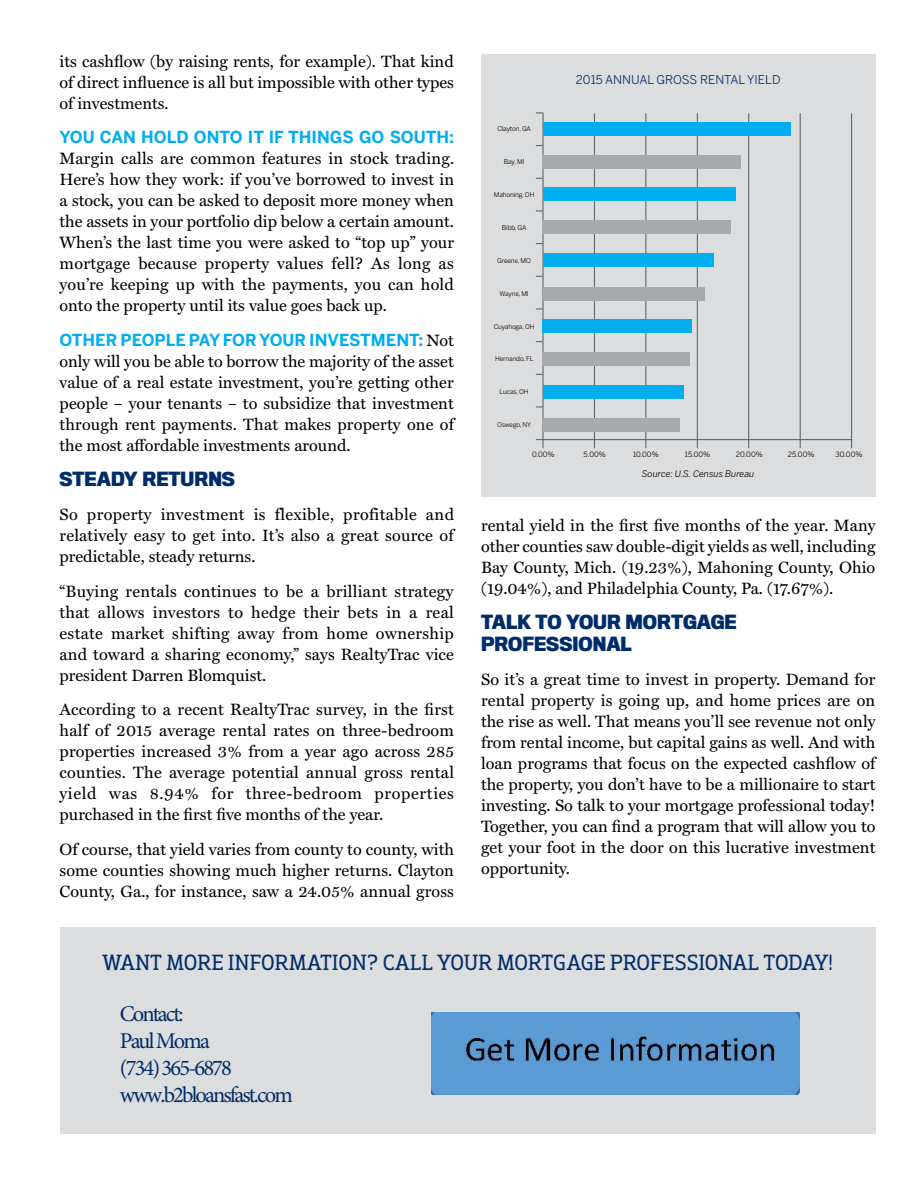
<style>
.page{position:relative;width:918px;height:1188px;background:#fff}
.page>*{position:absolute;margin:0;border:0;box-sizing:border-box;transform-origin:0 0}
.t1{font:22.5px "Dobra Slab";letter-spacing:-.015em;color:#002d6a}
.t2{font:22.5px/27px "Minion Pro";letter-spacing:-.085em;color:#002d6a}
.t3{font:700 18px/21.6px "Titling Gothic FB Narrow";color:#002d6a}
.t4{font:16.5px/21px "Miller Text";color:#000;text-align:justify}
.t5{font:700 16.5px "Benton Sans";color:#00aeef}
.t6{font:12px "Benton Sans";color:#002d6a}
.t7{font:italic 9px "Benton Sans";color:#000}
.t8{font:7.35px "Benton Sans";color:#000}
.t9{font:6.6px "Benton Sans";letter-spacing:-.025em;color:#000}
.s1{font-family:"Miller Text";font-weight:400;color:#000}
</style>
<div class="page">
<div style="left:60px;top:927px;width:815px;height:207px;background:#dcddde"></div>
<div style="left:481px;top:55px;width:394px;height:442px;background:#dcddde"></div>
<hr style="left:536px;top:439px;width:316px;height:1px;background:#58595b">
<hr style="left:543px;top:113px;width:1px;height:335px;background:#58595b">
<hr style="left:594px;top:113px;width:1px;height:335px;background:#58595b">
<hr style="left:800px;top:113px;width:1px;height:335px;background:#58595b">
<hr style="left:697px;top:113px;width:1px;height:335px;background:#58595b">
<hr style="left:646px;top:113px;width:1px;height:335px;background:#58595b">
<hr style="left:748px;top:113px;width:1px;height:335px;background:#58595b">
<hr style="left:851px;top:113px;width:1px;height:335px;background:#58595b">
<div style="left:543px;top:122px;width:247px;height:14px;background:#00aeef"></div>
<div style="left:543px;top:155px;width:198px;height:14px;background:#a7a9ac"></div>
<div style="left:543px;top:187px;width:192px;height:14px;background:#00aeef"></div>
<div style="left:543px;top:220px;width:188px;height:14px;background:#a7a9ac"></div>
<div style="left:543px;top:253px;width:170px;height:14px;background:#00aeef"></div>
<div style="left:543px;top:287px;width:161px;height:14px;background:#a7a9ac"></div>
<div style="left:543px;top:319px;width:149px;height:14px;background:#00aeef"></div>
<div style="left:543px;top:352px;width:147px;height:14px;background:#a7a9ac"></div>
<div style="left:543px;top:385px;width:140px;height:14px;background:#00aeef"></div>
<div style="left:543px;top:418px;width:137px;height:14px;background:#a7a9ac"></div>
<img style="left:431px;top:1013px;width:368px;height:81px">
<p class="t4" style="left:60px;top:51px;width:396px">its cashflow (by raising rents, for example). That kind of direct influence is all but impossible with other types of investments.</p>
<p class="t5" style="left:60px;top:127px;width:396px">YOU CAN HOLD ONTO IT IF THINGS GO SOUTH:</p>
<p class="t4" style="left:60px;top:148px;width:396px">Margin calls are common features in stock trading.<br>Here’s how they work: if you’ve borrowed to invest in a stock, you can be asked to deposit more money when the assets in your portfolio dip below a certain amount.<br>When’s the last time you were asked to “top up” your mortgage because property values fell? As long as you’re keeping up with the payments, you can hold onto the property until its value goes back up.</p>
<p class="t5" style="left:60px;top:330px;width:396px">OTHER PEOPLE PAY FOR YOUR INVESTMENT: <span class="s1">Not</span></p>
<p class="t4" style="left:60px;top:351px;width:396px">only will you be able to borrow the majority of the asset value of a real estate investment, you’re getting other people – your tenants – to subsidize that investment through rent payments. That makes property one of the most affordable investments around.</p>
<p class="t3" style="left:60px;top:468px;width:177px">STEADY RETURNS</p>
<p class="t4" style="left:60px;top:504px;width:396px">So property investment is flexible, profitable and relatively easy to get into. It’s also a great source of predictable, steady returns.</p>
<p class="t4" style="left:60px;top:581px;width:396px">“Buying rentals continues to be a brilliant strategy that allows investors to hedge their bets in a real estate market shifting away from home ownership and toward a sharing economy,” says RealtyTrac vice president Darren Blomquist.</p>
<p class="t4" style="left:60px;top:700px;width:396px">According to a recent RealtyTrac survey, in the first half of 2015 average rental rates on three-bedroom properties increased 3% from a year ago across 285 counties. The average potential annual gross rental yield was 8.94% for three-bedroom properties purchased in the first five months of the year.</p>
<p class="t4" style="left:60px;top:839px;width:396px">Of course, that yield varies from county to county, with some counties showing much higher returns. Clayton County, Ga., for instance, saw a 24.05% annual gross</p>
<p class="t9" style="left:497px;top:125px;width:35px">Clayton, GA</p>
<p class="t9" style="left:504px;top:158px;width:22px">Bay, MI</p>
<p class="t9" style="left:494px;top:191px;width:42px">Mahoning, OH</p>
<p class="t9" style="left:502px;top:224px;width:26px">Bibb, GA</p>
<p class="t9" style="left:497px;top:257px;width:35px">Greene, MO</p>
<p class="t9" style="left:500px;top:289px;width:31px">Wayne, MI</p>
<p class="t9" style="left:494px;top:322px;width:42px">Cuyahoga, OH</p>
<p class="t9" style="left:495px;top:355px;width:40px">Hernando, FL</p>
<p class="t9" style="left:500px;top:388px;width:31px">Lucas, OH</p>
<p class="t9" style="left:497px;top:421px;width:36px">Oswego, NY</p>
<p class="t6" style="left:576px;top:73px;width:206px">2015 ANNUAL GROSS RENTAL YIELD</p>
<p class="t8" style="left:532px;top:450px;width:24px">0.00%</p>
<p class="t8" style="left:584px;top:450px;width:24px">5.00%</p>
<p class="t8" style="left:633px;top:450px;width:27px">10.00%</p>
<p class="t8" style="left:685px;top:450px;width:27px">15.00%</p>
<p class="t8" style="left:736px;top:450px;width:28px">20.00%</p>
<p class="t8" style="left:788px;top:450px;width:28px">25.00%</p>
<p class="t8" style="left:836px;top:450px;width:28px">30.00%</p>
<p class="t7" style="left:642px;top:469px;width:114px">Source: U.S. Census Bureau</p>
<p class="t4" style="left:481px;top:515px;width:396px">rental yield in the first five months of the year. Many other counties saw double-digit yields as well, including Bay County, Mich. (19.23%), Mahoning County, Ohio (19.04%), and Philadelphia County, Pa. (17.67%).</p>
<p class="t3" style="left:481px;top:611px;width:257px">TALK TO YOUR MORTGAGE<br>PROFESSIONAL</p>
<p class="t4" style="left:481px;top:669px;width:396px">So it’s a great time to invest in property. Demand for rental property is going up, and home prices are on the rise as well. That means you’ll see revenue not only from rental income, but capital gains as well. And with loan programs that focus on the expected cashflow of the property, you don’t have to be a millionaire to start investing. So talk to your mortgage professional today!<br>Together, you can find a program that will allow you to get your foot in the door on this lucrative investment opportunity.</p>
<h1 class="t1" style="left:102px;top:949px;width:732px">WANT MORE INFORMATION? CALL YOUR MORTGAGE PROFESSIONAL TODAY!</h1>
<h1 class="t2" style="left:120px;top:1001px;width:174px">Contact:<br>Paul Moma<br>(734) 365-6878 www.b2bloansfast.com</h1>
</div>
